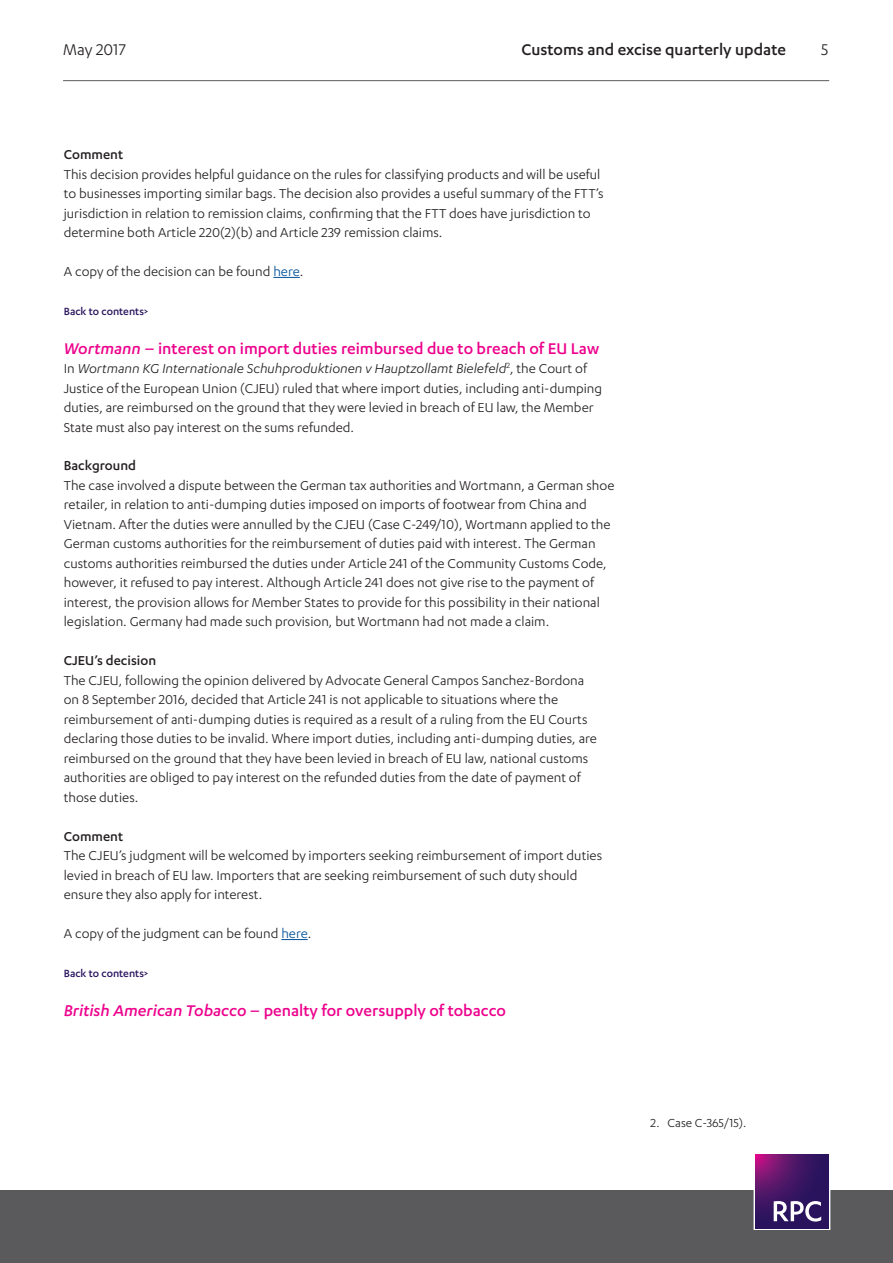
<style>
.page{position:relative;width:893px;height:1263px;background:#fff}
.page>*{position:absolute;margin:0;border:0;box-sizing:border-box;transform-origin:0 0}
.Heading_2__pink{font:500 18px "Karbon";color:#ed028c}
.t1{font:500 18px "Karbon";color:#231f20}
.t2{font:18px "Karbon";color:#231f20}
.Body{font:15px/19.5px "Karbon";color:#231f20}
.Heading_3{font:500 15px "Karbon";color:#231f20}
.t3{font:13.5px "Karbon";color:#231f20}
.Body-2{font:500 12px "Karbon";color:#29135d}
.s1{color:#01519a}
.s2{font-style:italic}
</style>
<div class="page">
<hr style="left:63px;top:80px;width:766px;height:1px;background:#5a5a5d">
<div style="left:0;top:1191px;width:893px;height:72px;background:#5a5a5d"></div>
<div style="left:754px;top:1153px;width:76px;height:77px;border:1px solid #fff"></div>
<svg style="left:755px;top:1155px;width:74px;height:73px;background:#461565"></svg>
<svg style="left:774px;top:1201px;width:47px;height:20px"></svg>
<svg style="left:273px;top:277px;width:27px;height:1px"></svg>
<svg style="left:281px;top:939px;width:27px;height:1px"></svg>
<p class="t2" style="left:63px;top:39px;width:64px">May 2017</p>
<p class="t1" style="left:521px;top:39px;width:266px">Customs and excise quarterly update</p>
<p class="t2" style="left:821px;top:39px;width:9px">5</p>
<p class="Heading_3" style="left:64px;top:146px;width:61px">Comment</p>
<p class="Body" style="left:64px;top:164px;width:541px">This decision provides helpful guidance on the rules for classifying products and will be useful to businesses importing similar bags. The decision also provides a useful summary of the FTT’s jurisdiction in relation to remission claims, confirming that the FTT does have jurisdiction to determine both Article 220(2)(b) and Article 239 remission claims.</p>
<p class="Body" style="left:64px;top:261px;width:241px">A copy of the decision can be found <span class="s1">here</span>.</p>
<p class="Body-2" style="left:64px;top:304px;width:86px">Back to contents&gt;</p>
<p class="Heading_2__pink" style="left:64px;top:338px;width:537px"><span class="s2">Wortmann</span> – interest on import duties reimbursed due to breach of EU Law</p>
<p class="Body" style="left:64px;top:358px;width:540px">In <span class="s2">Wortmann KG Internationale Schuhproduktionen v Hauptzollamt Bielefeld</span><sup>2</sup>, the Court of Justice of the European Union (CJEU) ruled that where import duties, including anti-dumping duties, are reimbursed on the ground that they were levied in breach of EU law, the Member State must also pay interest on the sums refunded.</p>
<p class="Heading_3" style="left:64px;top:457px;width:74px">Background</p>
<p class="Body" style="left:64px;top:475px;width:552px">The case involved a dispute between the German tax authorities and Wortmann, a German shoe retailer, in relation to anti-dumping duties imposed on imports of footwear from China and Vietnam. After the duties were annulled by the CJEU (Case C-249/10), Wortmann applied to the German customs authorities for the reimbursement of duties paid with interest. The German customs authorities reimbursed the duties under Article 241 of the Community Customs Code, however, it refused to pay interest. Although Article 241 does not give rise to the payment of interest, the provision allows for Member States to provide for this possibility in their national legislation. Germany had made such provision, but Wortmann had not made a claim.</p>
<p class="Heading_3" style="left:64px;top:652px;width:94px">CJEU’s decision</p>
<p class="Body" style="left:64px;top:670px;width:535px">The CJEU, following the opinion delivered by Advocate General Campos Sanchez-Bordona on 8 September 2016, decided that Article 241 is not applicable to situations where the reimbursement of anti-dumping duties is required as a result of a ruling from the EU Courts declaring those duties to be invalid. Where import duties, including anti-dumping duties, are reimbursed on the ground that they have been levied in breach of EU law, national customs authorities are obliged to pay interest on the refunded duties from the date of payment of those duties.</p>
<p class="Heading_3" style="left:64px;top:828px;width:61px">Comment</p>
<p class="Body" style="left:64px;top:845px;width:540px">The CJEU’s judgment will be welcomed by importers seeking reimbursement of import duties levied in breach of EU law. Importers that are seeking reimbursement of such duty should ensure they also apply for interest.</p>
<p class="Body" style="left:64px;top:923px;width:249px">A copy of the judgment can be found <span class="s1">here</span>.</p>
<p class="Body-2" style="left:64px;top:966px;width:86px">Back to contents&gt;</p>
<p class="Heading_2__pink" style="left:64px;top:1000px;width:444px"><span class="s2">British American Tobacco</span> – penalty for oversupply of tobacco</p>
<p class="t3" style="left:651px;top:1115px;width:97px">2. Case C-365/15).</p>
</div>
